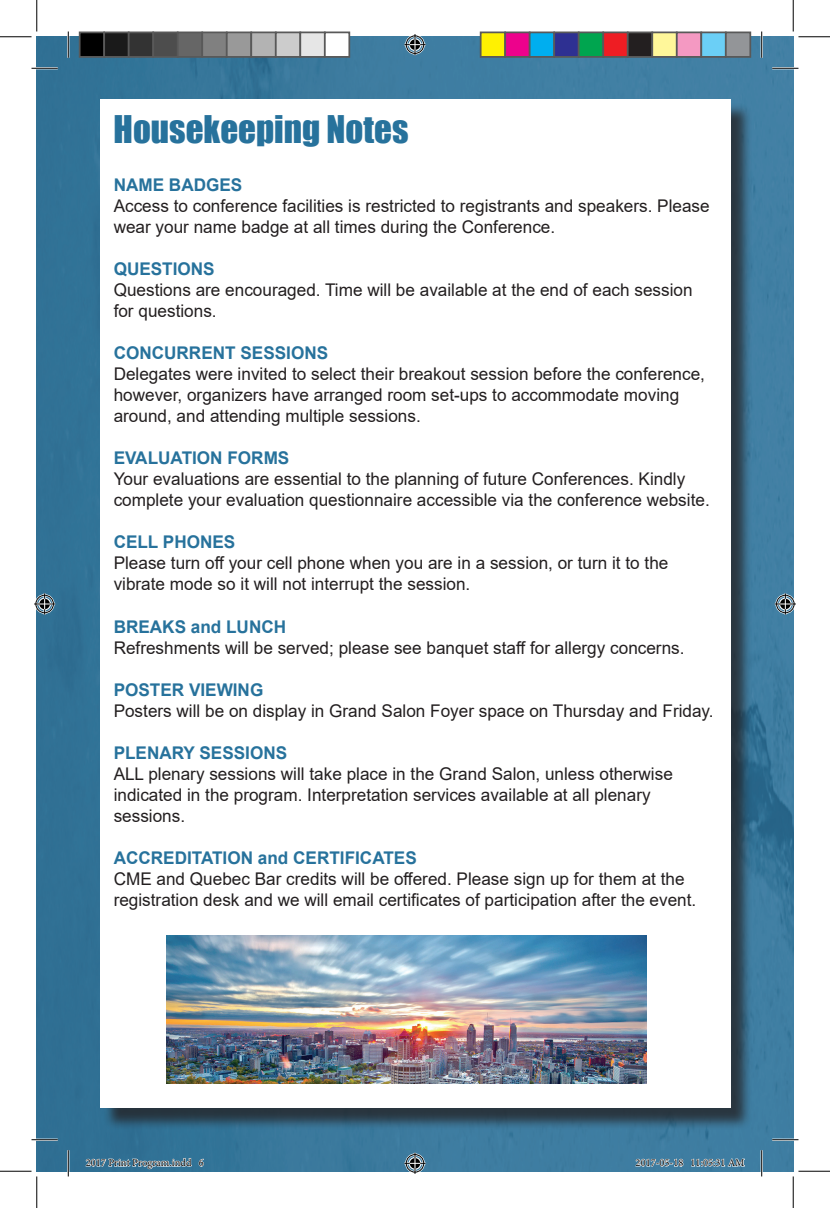
<style>
.page{position:relative;width:830px;height:1208px;background:#fff}
.page>*{position:absolute;margin:0;border:0;box-sizing:border-box;transform-origin:0 0}
.t1{font:35px "Impact";color:#27729c}
.t2{font:17.5px/21px "Arial";color:#231f20}
.t3{font:700 17.5px "Arial";color:#27729c}
.t4{font:10.5px "Minion Pro";color:#000}
</style>
<div class="page">
<img style="left:37px;top:37px;width:756px;height:1134px">
<div style="left:102px;top:102px;width:650px;height:1028px;background:#231f20;opacity:.75"></div>
<div style="left:100px;top:100px;width:630px;height:1008px;background:#fff"></div>
<img style="left:167px;top:935px;width:479px;height:148px">
<hr style="left:32px;top:67px;width:26px;height:2px;background:#fff">
<hr style="left:772px;top:67px;width:26px;height:2px;background:#fff">
<hr style="left:32px;top:1138px;width:26px;height:2px;background:#fff">
<hr style="left:772px;top:1138px;width:26px;height:2px;background:#fff">
<hr style="left:67px;top:32px;width:2px;height:26px;background:#fff">
<hr style="left:67px;top:1150px;width:2px;height:26px;background:#fff">
<hr style="left:760px;top:32px;width:2px;height:26px;background:#fff">
<hr style="left:760px;top:1150px;width:2px;height:26px;background:#fff">
<svg style="left:32px;top:68px;width:26px;height:1px"></svg>
<svg style="left:772px;top:68px;width:26px;height:1px"></svg>
<svg style="left:32px;top:1139px;width:26px;height:1px"></svg>
<svg style="left:772px;top:1139px;width:26px;height:1px"></svg>
<svg style="left:68px;top:32px;width:1px;height:26px"></svg>
<svg style="left:68px;top:1150px;width:1px;height:26px"></svg>
<svg style="left:761px;top:32px;width:1px;height:26px"></svg>
<svg style="left:761px;top:1150px;width:1px;height:26px"></svg>
<hr style="left:0;top:36px;width:32px;height:1px;background:#000">
<hr style="left:798px;top:36px;width:32px;height:1px;background:#000">
<hr style="left:0;top:1170px;width:32px;height:1px;background:#000">
<hr style="left:798px;top:1170px;width:32px;height:1px;background:#000">
<hr style="left:36px;top:0;width:1px;height:32px;background:#000">
<hr style="left:36px;top:1176px;width:1px;height:32px;background:#000">
<hr style="left:792px;top:0;width:1px;height:32px;background:#000">
<hr style="left:792px;top:1176px;width:1px;height:32px;background:#000">
<svg style="left:404px;top:34px;width:21px;height:21px"></svg>
<svg style="left:404px;top:1152px;width:21px;height:21px"></svg>
<svg style="left:34px;top:593px;width:21px;height:21px"></svg>
<svg style="left:774px;top:593px;width:21px;height:21px"></svg>
<div style="left:80px;top:32px;width:24px;height:25px;background:#000"></div>
<div style="left:79px;top:32px;width:26px;height:26px;border:2px solid #595959"></div>
<div style="left:104px;top:32px;width:25px;height:25px;background:#1a1a1a"></div>
<div style="left:103px;top:32px;width:27px;height:26px;border:2px solid #595959"></div>
<div style="left:129px;top:32px;width:24px;height:25px;background:#333"></div>
<div style="left:128px;top:32px;width:26px;height:26px;border:2px solid #595959"></div>
<div style="left:153px;top:32px;width:25px;height:25px;background:#4d4d4d"></div>
<div style="left:152px;top:32px;width:26px;height:26px;border:2px solid #595959"></div>
<div style="left:178px;top:32px;width:24px;height:25px;background:#666"></div>
<div style="left:177px;top:32px;width:26px;height:26px;border:2px solid #595959"></div>
<div style="left:202px;top:32px;width:25px;height:25px;background:#808080"></div>
<div style="left:201px;top:32px;width:27px;height:26px;border:2px solid #595959"></div>
<div style="left:227px;top:32px;width:24px;height:25px;background:#999"></div>
<div style="left:226px;top:32px;width:26px;height:26px;border:2px solid #595959"></div>
<div style="left:251px;top:32px;width:25px;height:25px;background:#b3b3b3"></div>
<div style="left:250px;top:32px;width:26px;height:26px;border:2px solid #595959"></div>
<div style="left:276px;top:32px;width:24px;height:25px;background:#ccc"></div>
<div style="left:275px;top:32px;width:26px;height:26px;border:2px solid #595959"></div>
<div style="left:300px;top:32px;width:25px;height:25px;background:#e6e6e6"></div>
<div style="left:299px;top:32px;width:27px;height:26px;border:2px solid #595959"></div>
<div style="left:325px;top:32px;width:24px;height:25px;background:#fff"></div>
<div style="left:324px;top:32px;width:26px;height:26px;border:2px solid #595959"></div>
<div style="left:480px;top:32px;width:25px;height:25px;background:#fff101"></div>
<div style="left:480px;top:32px;width:26px;height:26px;border:2px solid #595959"></div>
<div style="left:505px;top:32px;width:24px;height:25px;background:#ed028c"></div>
<div style="left:504px;top:32px;width:26px;height:26px;border:2px solid #595959"></div>
<div style="left:529px;top:32px;width:25px;height:25px;background:#00aeef"></div>
<div style="left:528px;top:32px;width:27px;height:26px;border:2px solid #595959"></div>
<div style="left:554px;top:32px;width:24px;height:25px;background:#2e3092"></div>
<div style="left:553px;top:32px;width:26px;height:26px;border:2px solid #595959"></div>
<div style="left:578px;top:32px;width:25px;height:25px;background:#00a54f"></div>
<div style="left:578px;top:32px;width:26px;height:26px;border:2px solid #595959"></div>
<div style="left:603px;top:32px;width:24px;height:25px;background:#ee1d23"></div>
<div style="left:602px;top:32px;width:26px;height:26px;border:2px solid #595959"></div>
<div style="left:627px;top:32px;width:25px;height:25px;background:#231f20"></div>
<div style="left:626px;top:32px;width:27px;height:26px;border:2px solid #595959"></div>
<div style="left:652px;top:32px;width:24px;height:25px;background:#fff79a"></div>
<div style="left:651px;top:32px;width:26px;height:26px;border:2px solid #595959"></div>
<div style="left:676px;top:32px;width:25px;height:25px;background:#f499c2"></div>
<div style="left:676px;top:32px;width:26px;height:26px;border:2px solid #595959"></div>
<div style="left:701px;top:32px;width:24px;height:25px;background:#6bcff6"></div>
<div style="left:700px;top:32px;width:26px;height:26px;border:2px solid #595959"></div>
<div style="left:725px;top:32px;width:25px;height:25px;background:#939598"></div>
<div style="left:724px;top:32px;width:27px;height:26px;border:2px solid #595959"></div>
<svg style="left:85px;top:1157px;width:107px;height:12px"></svg>
<svg style="left:198px;top:1158px;width:6px;height:8px"></svg>
<svg style="left:635px;top:1158px;width:48px;height:8px"></svg>
<svg style="left:691px;top:1103px;width:54px;height:69px;background:#4f7d98"></svg>
<h1 class="t1" style="left:114px;top:102px;width:296px">Housekeeping Notes</h1>
<p class="t3" style="left:114px;top:173px;width:130px">NAME BADGES</p>
<p class="t2" style="left:114px;top:195px;width:597px">Access to conference facilities is restricted to registrants and speakers. Please wear your name badge at all times during the Conference.</p>
<p class="t3" style="left:114px;top:257px;width:103px">QUESTIONS</p>
<p class="t2" style="left:114px;top:279px;width:580px">Questions are encouraged. Time will be available at the end of each session for questions.</p>
<p class="t3" style="left:114px;top:341px;width:216px">CONCURRENT SESSIONS</p>
<p class="t2" style="left:114px;top:363px;width:593px">Delegates were invited to select their breakout session before the conference, however, organizers have arranged room set-ups to accommodate moving around, and attending multiple sessions.</p>
<p class="t3" style="left:114px;top:446px;width:177px">EVALUATION FORMS</p>
<p class="t2" style="left:114px;top:468px;width:597px">Your evaluations are essential to the planning of future Conferences. Kindly complete your evaluation questionnaire accessible via the conference website.</p>
<p class="t3" style="left:114px;top:530px;width:123px">CELL PHONES</p>
<p class="t2" style="left:114px;top:552px;width:556px">Please turn off your cell phone when you are in a session, or turn it to the vibrate mode so it will not interrupt the session.</p>
<p class="t3" style="left:114px;top:614px;width:174px">BREAKS and LUNCH</p>
<p class="t2" style="left:114px;top:636px;width:572px">Refreshments will be served; please see banquet staff for allergy concerns.</p>
<p class="t3" style="left:114px;top:677px;width:151px">POSTER VIEWING</p>
<p class="t2" style="left:114px;top:699px;width:601px">Posters will be on display in Grand Salon Foyer space on Thursday and Friday.</p>
<p class="t3" style="left:114px;top:740px;width:175px">PLENARY SESSIONS</p>
<p class="t2" style="left:114px;top:762px;width:560px">ALL plenary sessions will take place in the Grand Salon, unless otherwise indicated in the program. Interpretation services available at all plenary sessions.</p>
<p class="t3" style="left:114px;top:845px;width:304px">ACCREDITATION and CERTIFICATES</p>
<p class="t2" style="left:114px;top:867px;width:584px">CME and Quebec Bar credits will be offered. Please sign up for them at the registration desk and we will email certificates of participation after the event.</p>
<p class="t4" style="left:86px;top:1155px;width:119px">2017 Print Program.indd 6</p>
<p class="t4" style="left:635px;top:1155px;width:110px">2017-05-18 11:05:31 AM</p>
</div>
